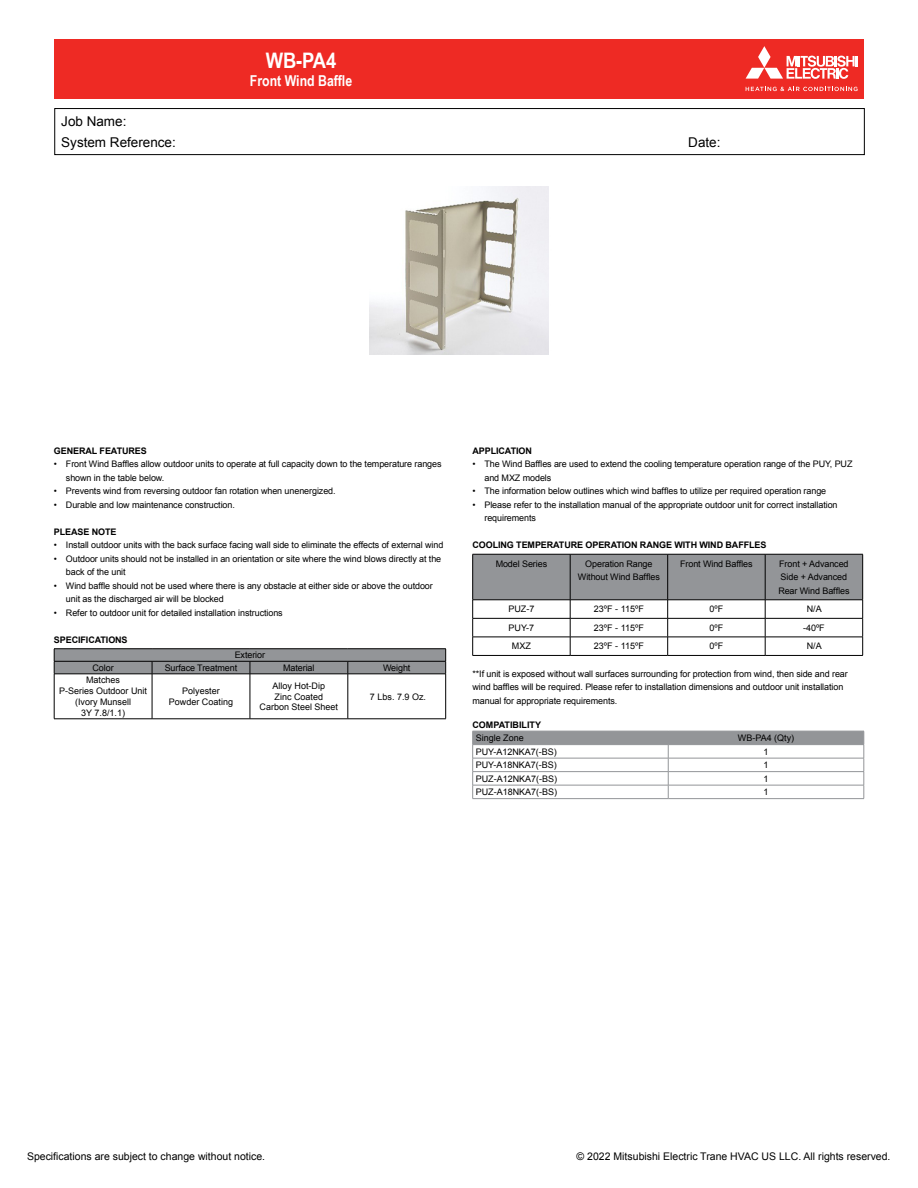
<style>
.page{position:relative;width:918px;height:1188px;background:#fff}
.page>*{position:absolute;margin:0;border:0;box-sizing:border-box;transform-origin:0 0}
.t1{font:700 21.3px "Arial Narrow";color:#fff;scale:1.05 1}
.t2{font:700 15px "Arial Narrow";color:#fff}
.t3{font:13.5px/21px "Arial";color:#000}
.t4{font:10.5px "Arial";color:#000}
.t5{font:9px/13.5px "Arial";letter-spacing:-.01em;color:#000}
.t6{font:700 9px "Arial";letter-spacing:-.01em;color:#000}
</style>
<div class="page">
<div style="left:54px;top:39px;width:810px;height:59px;background:#ee2a24"></div>
<svg style="left:746px;top:46px;width:112px;height:33px"></svg>
<svg style="left:746px;top:87px;width:112px;height:4px"></svg>
<svg style="left:472px;top:555px;width:391px;height:100px"></svg>
<hr style="left:472px;top:655px;width:98px;height:1px;background:#000">
<hr style="left:570px;top:655px;width:98px;height:1px;background:#000">
<hr style="left:668px;top:655px;width:97px;height:1px;background:#000">
<hr style="left:765px;top:655px;width:98px;height:1px;background:#000">
<hr style="left:472px;top:554px;width:98px;height:1px;background:#000">
<hr style="left:472px;top:554px;width:1px;height:46px;background:#000">
<hr style="left:570px;top:554px;width:98px;height:1px;background:#000">
<hr style="left:570px;top:554px;width:1px;height:46px;background:#000">
<hr style="left:668px;top:554px;width:97px;height:1px;background:#000">
<hr style="left:667px;top:554px;width:1px;height:46px;background:#000">
<hr style="left:765px;top:554px;width:98px;height:1px;background:#000">
<hr style="left:765px;top:554px;width:1px;height:46px;background:#000">
<hr style="left:862px;top:554px;width:1px;height:46px;background:#000">
<hr style="left:472px;top:600px;width:98px;height:1px;background:#000">
<hr style="left:570px;top:600px;width:98px;height:1px;background:#000">
<hr style="left:668px;top:600px;width:97px;height:1px;background:#000">
<hr style="left:765px;top:600px;width:98px;height:1px;background:#000">
<svg style="left:472px;top:731px;width:393px;height:67px"></svg>
<hr style="left:472px;top:798px;width:196px;height:1px;background:#939598">
<hr style="left:668px;top:798px;width:196px;height:1px;background:#939598">
<hr style="left:54px;top:674px;width:98px;height:1px;background:#000">
<hr style="left:152px;top:674px;width:98px;height:1px;background:#000">
<hr style="left:250px;top:674px;width:98px;height:1px;background:#000">
<hr style="left:250px;top:674px;width:1px;height:45px;background:#000">
<hr style="left:348px;top:674px;width:98px;height:1px;background:#000">
<hr style="left:152px;top:719px;width:98px;height:1px;background:#000">
<hr style="left:250px;top:719px;width:98px;height:1px;background:#000">
<hr style="left:54px;top:674px;width:1px;height:45px;background:#000">
<hr style="left:152px;top:674px;width:1px;height:45px;background:#000">
<hr style="left:54px;top:719px;width:98px;height:1px;background:#000">
<hr style="left:348px;top:674px;width:1px;height:45px;background:#000">
<hr style="left:445px;top:674px;width:1px;height:45px;background:#000">
<hr style="left:348px;top:719px;width:98px;height:1px;background:#000">
<hr style="left:54px;top:648px;width:98px;height:1px;background:#000">
<hr style="left:152px;top:648px;width:98px;height:1px;background:#000">
<hr style="left:250px;top:648px;width:98px;height:1px;background:#000">
<hr style="left:348px;top:648px;width:98px;height:1px;background:#000">
<svg style="left:54px;top:649px;width:392px;height:25px;background:#8b8d90"></svg>
<hr style="left:54px;top:661px;width:98px;height:1px;background:#000">
<hr style="left:152px;top:661px;width:98px;height:1px;background:#000">
<hr style="left:250px;top:661px;width:98px;height:1px;background:#000">
<hr style="left:348px;top:661px;width:98px;height:1px;background:#000">
<div style="left:55px;top:108px;width:810px;height:47px;border:1px solid #000"></div>
<img style="left:369px;top:187px;width:180px;height:167px">
<h3 class="t3" style="left:61px;top:111px;width:116px">Job Name:<br>System Reference:</h3>
<h1 class="t1" style="left:266px;top:44px;width:68px">WB-PA4</h1>
<h2 class="t2" style="left:250px;top:69px;width:104px">Front Wind Baffle</h2>
<h3 class="t3" style="left:688px;top:132px;width:34px">Date:</h3>
<p class="t6" style="left:54px;top:444px;width:94px">GENERAL FEATURES</p>
<p class="t5" style="left:66px;top:457px;width:377px;text-indent:-12px">• Front Wind Baffles allow outdoor units to operate at full capacity down to the temperature ranges shown in the table below.</p>
<p class="t5" style="left:54px;top:484px;width:283px">• Prevents wind from reversing outdoor fan rotation when unenergized.</p>
<p class="t5" style="left:54px;top:498px;width:182px">• Durable and low maintenance construction.</p>
<p class="t6" style="left:54px;top:525px;width:64px">PLEASE NOTE</p>
<p class="t5" style="left:54px;top:538px;width:391px">• Install outdoor units with the back surface facing wall side to eliminate the effects of external wind</p>
<p class="t5" style="left:66px;top:552px;width:377px;text-indent:-12px">• Outdoor units should not be installed in an orientation or site where the wind blows directly at the back of the unit</p>
<p class="t5" style="left:66px;top:579px;width:368px;text-indent:-12px">• Wind baffle should not be used where there is any obstacle at either side or above the outdoor unit as the discharged air will be blocked</p>
<p class="t5" style="left:54px;top:606px;width:230px">• Refer to outdoor unit for detailed installation instructions</p>
<p class="t6" style="left:54px;top:633px;width:75px">SPECIFICATIONS</p>
<p class="t5" style="left:235px;top:648px;width:32px">Exterior</p>
<p class="t5" style="left:93px;top:661px;width:23px">Color</p>
<p class="t5" style="left:165px;top:661px;width:74px">Surface Treatment</p>
<p class="t5" style="left:283px;top:661px;width:33px">Material</p>
<p class="t5" style="left:383px;top:661px;width:29px">Weight</p>
<p class="t5" style="left:59px;top:675px;width:90px;line-height:10.8px;text-align:center">Matches<br>P-Series Outdoor Unit (Ivory Munsell<br>3Y 7.8/1.1)</p>
<p class="t5" style="left:169px;top:686px;width:66px;line-height:10.8px;text-align:center">Polyester<br>Powder Coating</p>
<p class="t5" style="left:260px;top:680px;width:80px;line-height:10.8px;text-align:center">Alloy Hot-Dip<br>Zinc Coated<br>Carbon Steel Sheet</p>
<p class="t5" style="left:370px;top:690px;width:58px">7 Lbs. 7.9 Oz.</p>
<p class="t6" style="left:472px;top:444px;width:61px">APPLICATION</p>
<p class="t5" style="left:484px;top:457px;width:370px;text-indent:-12px">• The Wind Baffles are used to extend the cooling temperature operation range of the PUY, PUZ and MXZ models</p>
<p class="t5" style="left:472px;top:484px;width:355px">• The information below outlines which wind baffles to utilize per required operation range</p>
<p class="t5" style="left:484px;top:498px;width:355px;text-indent:-12px">• Please refer to the installation manual of the appropriate outdoor unit for correct installation requirements</p>
<p class="t6" style="left:472px;top:539px;width:295px">COOLING TEMPERATURE OPERATION RANGE WITH WIND BAFFLES</p>
<p class="t5" style="left:496px;top:557px;width:53px">Model Series</p>
<p class="t5" style="left:578px;top:557px;width:83px;text-align:center">Operation Range<br>Without Wind Baffles</p>
<p class="t5" style="left:680px;top:557px;width:74px">Front Wind Baffles</p>
<p class="t5" style="left:778px;top:557px;width:73px">Front + Advanced<br>Side + Advanced<br>Rear Wind Baffles</p>
<p class="t5" style="left:508px;top:603px;width:28px">PUZ-7</p>
<p class="t5" style="left:594px;top:603px;width:51px">23ºF - 115ºF</p>
<p class="t5" style="left:710px;top:603px;width:15px">0ºF</p>
<p class="t5" style="left:807px;top:603px;width:17px">N/A</p>
<p class="t5" style="left:509px;top:621px;width:27px">PUY-7</p>
<p class="t5" style="left:594px;top:621px;width:51px">23ºF - 115ºF</p>
<p class="t5" style="left:710px;top:621px;width:15px">0ºF</p>
<p class="t5" style="left:803px;top:621px;width:23px">-40ºF</p>
<p class="t5" style="left:512px;top:640px;width:20px">MXZ</p>
<p class="t5" style="left:594px;top:640px;width:51px">23ºF - 115ºF</p>
<p class="t5" style="left:710px;top:640px;width:15px">0ºF</p>
<p class="t5" style="left:807px;top:640px;width:17px">N/A</p>
<p class="t5" style="left:472px;top:667px;width:377px">**If unit is exposed without wall surfaces surrounding for protection from wind, then side and rear wind baffles will be required. Please refer to installation dimensions and outdoor unit installation manual for appropriate requirements.</p>
<p class="t6" style="left:472px;top:719px;width:70px">COMPATIBILITY</p>
<p class="t5" style="left:476px;top:731px;width:50px">Single Zone</p>
<p class="t5" style="left:738px;top:731px;width:58px">WB-PA4 (Qty)</p>
<p class="t5" style="left:476px;top:745px;width:83px">PUY-A12NKA7(-BS)</p>
<p class="t5" style="left:764px;top:745px;width:7px">1</p>
<p class="t5" style="left:476px;top:758px;width:83px">PUY-A18NKA7(-BS)</p>
<p class="t5" style="left:764px;top:758px;width:7px">1</p>
<p class="t5" style="left:476px;top:772px;width:83px">PUZ-A12NKA7(-BS)</p>
<p class="t5" style="left:764px;top:772px;width:7px">1</p>
<p class="t5" style="left:476px;top:785px;width:83px">PUZ-A18NKA7(-BS)</p>
<p class="t5" style="left:764px;top:785px;width:7px">1</p>
<p class="t4" style="left:27px;top:1149px;width:240px">Specifications are subject to change without notice.</p>
<p class="t4" style="left:577px;top:1149px;width:315px">© 2022 Mitsubishi Electric Trane HVAC US LLC. All rights reserved.</p>
</div>
